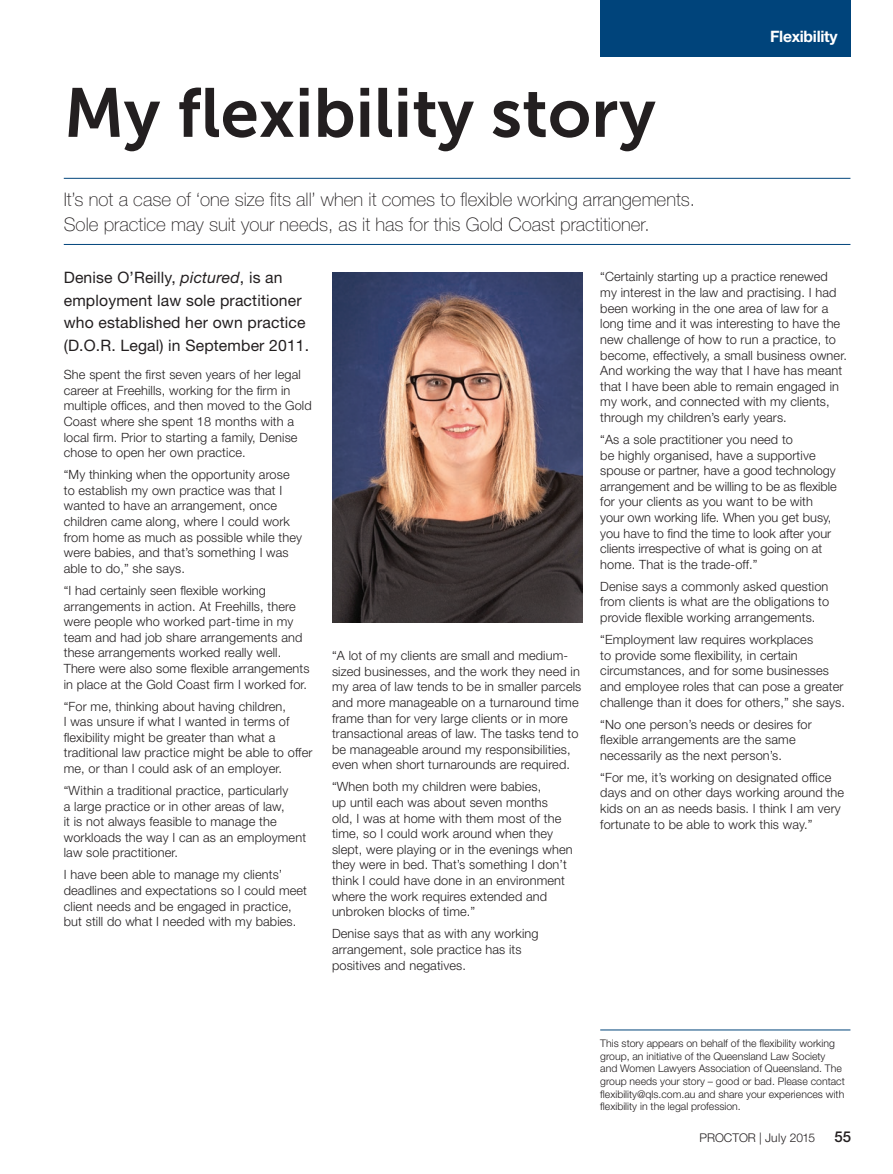
<style>
.page{position:relative;width:893px;height:1174px;background:#fff}
.page>*{position:absolute;margin:0;border:0;box-sizing:border-box;transform-origin:0 0}
.t1{font:69px "Museo Sans 700";color:#231f20}
.t2{font:100 18.75px/25.5px "Helvetica Neue LT Std";color:#231f20}
.t3{font:15.75px/22.5px "Helvetica Neue LT Std";letter-spacing:.01em;color:#231f20}
.t4{font:700 15.75px "Helvetica Neue LT Std";letter-spacing:-.02em;color:#fff}
.t5{font:500 15px "Helvetica Neue LT Std";color:#231f20}
.t6{font:300 12.75px/15.6px "Helvetica Neue LT Std";letter-spacing:.01em;color:#231f20}
.t7{font:300 12px "Helvetica Neue LT Std";color:#231f20}
.t8{font:300 10.5px/12.6px "Helvetica Neue LT Std";color:#231f20}
.s1{font-style:italic}
</style>
<div class="page">
<div style="left:600px;top:0;width:250px;height:57px;background:#00447b"></div>
<hr style="left:64px;top:178px;width:786px;height:1px;background:#00447b">
<hr style="left:64px;top:244px;width:786px;height:1px;background:#00447b">
<img style="left:332px;top:272px;width:250px;height:350px">
<hr style="left:600px;top:1029px;width:250px;height:1px;background:#00447b">
<h1 class="t1" style="left:64px;top:75px;width:593px">My flexibility story</h1>
<p class="t4" style="left:770px;top:26px;width:69px">Flexibility</p>
<h2 class="t2" style="left:64px;top:186px;width:633px">It’s not a case of ‘one size fits all’ when it comes to flexible working arrangements.<br>Sole practice may suit your needs, as it has for this Gold Coast practitioner.</h2>
<p class="t3" style="left:64px;top:266px;width:247px">Denise O’Reilly, <span class="s1">pictured</span>, is an employment law sole practitioner who established her own practice (D.O.R. Legal) in September 2011.</p>
<p class="t6" style="left:64px;top:366px;width:249px">She spent the first seven years of her legal career at Freehills, working for the firm in multiple offices, and then moved to the Gold Coast where she spent 18 months with a local firm. Prior to starting a family, Denise chose to open her own practice.</p>
<p class="t6" style="left:64px;top:466px;width:240px">“My thinking when the opportunity arose to establish my own practice was that I wanted to have an arrangement, once children came along, where I could work from home as much as possible while they were babies, and that’s something I was able to do,” she says.</p>
<p class="t6" style="left:64px;top:582px;width:247px">“I had certainly seen flexible working arrangements in action. At Freehills, there were people who worked part-time in my team and had job share arrangements and these arrangements worked really well.<br>There were also some flexible arrangements in place at the Gold Coast firm I worked for.</p>
<p class="t6" style="left:64px;top:698px;width:250px">“For me, thinking about having children,<br>I was unsure if what I wanted in terms of flexibility might be greater than what a traditional law practice might be able to offer me, or than I could ask of an employer.</p>
<p class="t6" style="left:64px;top:782px;width:244px">“Within a traditional practice, particularly<br>a large practice or in other areas of law,<br>it is not always feasible to manage the workloads the way I can as an employment law sole practitioner.</p>
<p class="t6" style="left:64px;top:867px;width:245px">I have been able to manage my clients’ deadlines and expectations so I could meet client needs and be engaged in practice, but still do what I needed with my babies.</p>
<p class="t6" style="left:600px;top:269px;width:248px">“Certainly starting up a practice renewed my interest in the law and practising. I had been working in the one area of law for a long time and it was interesting to have the new challenge of how to run a practice, to become, effectively, a small business owner.<br>And working the way that I have has meant that I have been able to remain engaged in my work, and connected with my clients, through my children’s early years.</p>
<p class="t6" style="left:600px;top:431px;width:238px">“As a sole practitioner you need to<br>be highly organised, have a supportive spouse or partner, have a good technology arrangement and be willing to be as flexible for your clients as you want to be with your own working life. When you get busy, you have to find the time to look after your clients irrespective of what is going on at home. That is the trade-off.”</p>
<p class="t6" style="left:600px;top:578px;width:231px;text-align:justify">Denise says a commonly asked question from clients is what are the obligations to provide flexible working arrangements.</p>
<p class="t6" style="left:600px;top:631px;width:246px">“Employment law requires workplaces<br>to provide some flexibility, in certain circumstances, and for some businesses and employee roles that can pose a greater challenge than it does for others,” she says.</p>
<p class="t6" style="left:600px;top:716px;width:213px">“No one person’s needs or desires for flexible arrangements are the same necessarily as the next person’s.</p>
<p class="t6" style="left:600px;top:769px;width:245px">“For me, it’s working on designated office days and on other days working around the kids on an as needs basis. I think I am very fortunate to be able to work this way.”</p>
<p class="t6" style="left:332px;top:647px;width:251px">“A lot of my clients are small and medium&shy;sized businesses, and the work they need in my area of law tends to be in smaller parcels and more manageable on a turnaround time frame than for very large clients or in more transactional areas of law. The tasks tend to be manageable around my responsibilities, even when short turnarounds are required.</p>
<p class="t6" style="left:332px;top:778px;width:242px">“When both my children were babies,<br>up until each was about seven months<br>old, I was at home with them most of the time, so I could work around when they slept, were playing or in the evenings when they were in bed. That’s something I don’t think I could have done in an environment where the work requires extended and unbroken blocks of time.”</p>
<p class="t6" style="left:332px;top:925px;width:208px">Denise says that as with any working arrangement, sole practice has its positives and negatives.</p>
<p class="t8" style="left:600px;top:1037px;width:246px">This story appears on behalf of the flexibility working group, an initiative of the Queensland Law Society and Women Lawyers Association of Queensland. The group needs your story – good or bad. Please contact flexibility@qls.com.au and share your experiences with flexibility in the legal profession.</p>
<p class="t7" style="left:699px;top:1130px;width:117px">PROCTOR | July 2015</p>
<p class="t5" style="left:834px;top:1127px;width:18px">55</p>
</div>
